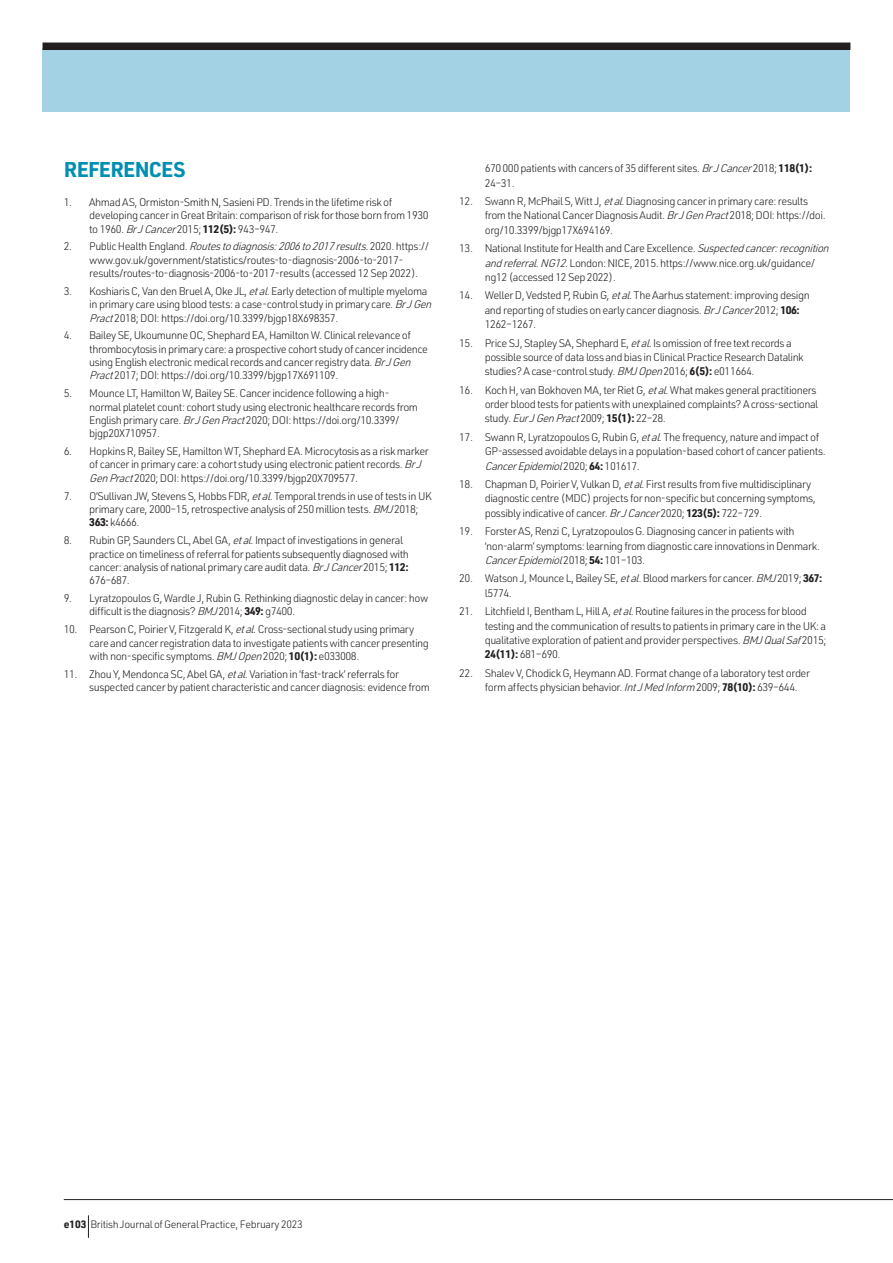
<style>
.page{position:relative;width:893px;height:1263px;background:#fff}
.page>*{position:absolute;margin:0;border:0;box-sizing:border-box;transform-origin:0 0}
.t1{font:700 21px "URWDIN";letter-spacing:-.035em;color:#008fb3}
.t2{font:300 10.8px/13.4px "URWDIN";letter-spacing:-.045em;color:#231f20}
.t3{font:300 10.5px "URWDIN";letter-spacing:-.025em;color:#231f20}
.s1{font-style:italic}
.s2{font-weight:700}
</style>
<div class="page">
<div style="left:43px;top:48px;width:807px;height:64px;background:#a2d2e3"></div>
<div style="left:43px;top:43px;width:807px;height:7px;background:#231f20"></div>
<hr style="left:64px;top:1199px;width:829px;height:1px;background:#231f20">
<svg style="left:88px;top:1215px;width:1px;height:23px"></svg>
<h1 class="t1" style="left:64px;top:155px;width:123px">REFERENCES</h1>
<p class="t2" style="left:89px;top:195px;width:341px;text-indent:-26px">1. Ahmad AS, Ormiston-Smith N, Sasieni PD. Trends in the lifetime risk of developing cancer in Great Britain: comparison of risk for those born from 1930 to 1960. <span class="s1">BrJCancer</span>2015; <span class="s2">112(5):</span> 943–947.</p>
<p class="t2" style="left:89px;top:239px;width:341px;text-indent:-26px">2 . P u b l i c H e a lt h E n g la n d . <span class="s1">Routestodiagnosis:2006to2017results.</span>2 0 2 0 . h t t p s : // www.gov.uk/government/statistics/routes-to-diagnosis-2006-to-2017- results/routes-to-diagnosis-2006-to-2017-results (accessed 12 Sep 2022).</p>
<p class="t2" style="left:89px;top:284px;width:347px;text-indent:-26px">3. Koshiaris C, Van den Bruel A, Oke JL, <span class="s1">etal</span>. Early detection of multiple myeloma in primary care using blood tests: a case-control study in primary care. <span class="s1">BrJGen<br>Pract</span>2018; DOI: https://doi.org/10.3399/bjgp18X698357.</p>
<p class="t2" style="left:89px;top:328px;width:340px;text-indent:-26px">4. Bailey SE, Ukoumunne OC, Shephard EA, Hamilton W. Clinical relevance of thrombocytosis in primary care: a prospective cohort study of cancer incidence using English electronic medical records and cancer registry data. <span class="s1">BrJGen Pract</span>2017; DOI: https://doi.org/10.3399/bjgp17X691109.</p>
<p class="t2" style="left:89px;top:386px;width:330px;text-indent:-26px">5. Mounce LT, Hamilton W, Bailey SE. Cancer incidence following a high&shy;normal platelet count: cohort study using electronic healthcare records from English primary care. <span class="s1">BrJGenPract</span>2020; DOI: https://doi.org/10.3399/ bjgp20X710957.</p>
<p class="t2" style="left:89px;top:444px;width:341px;text-indent:-26px">6. Hopkins R, Bailey SE, Hamilton WT, Shephard EA. Microcytosis as a risk marker of cancer in primary care: a cohort study using electronic patient records. <span class="s1">BrJ<br>GenPract</span>2020; DOI: https://doi.org/10.3399/bjgp20X709577.</p>
<p class="t2" style="left:89px;top:489px;width:344px;text-indent:-26px">7. O’Sullivan JW, Stevens S, Hobbs FDR, <span class="s1">etal</span>. Temporal trends in use of tests in UK primary care, 2000–15, retrospective analysis of 250 million tests. <span class="s1">BMJ</span>2018;<br><span class="s2">363:</span> k4666.</p>
<p class="t2" style="left:89px;top:533px;width:321px;text-indent:-26px">8. Rubin GP, Saunders CL, Abel GA, <span class="s1">etal</span>. Impact of investigations in general practice on timeliness of referral for patients subsequently diagnosed with cancer: analysis of national primary care audit data. <span class="s1">BrJCancer</span>2015; <span class="s2">112:<br></span>676–687.</p>
<p class="t2" style="left:89px;top:591px;width:341px;text-indent:-26px">9. Lyratzopoulos G, Wardle J, Rubin G. Rethinking diagnostic delay in cancer: how difficult is the diagnosis? <span class="s1">BMJ</span>2014; <span class="s2">349:</span> g7400.</p>
<p class="t2" style="left:89px;top:622px;width:341px;text-indent:-26px">10. Pearson C, Poirier V, Fitzgerald K, <span class="s1">etal</span>. Cross-sectional study using primary care and cancer registration data to investigate patients with cancer presenting with non-specific symptoms. <span class="s1">BMJOpen</span>2020; <span class="s2">10(1):</span> e033008.</p>
<p class="t2" style="left:89px;top:667px;width:342px;text-indent:-26px">11. Zhou Y, Mendonca SC, Abel GA, <span class="s1">etal</span>. Variation in ‘fast-track’ referrals for suspected cancer by patient characteristic and cancer diagnosis: evidence from</p>
<p class="t2" style="left:485px;top:161px;width:329px;line-height:14.2px">670 000 patients with cancers of 35 different sites. <span class="s1">BrJCancer</span>2018; <span class="s2">118(1):<br></span>24–31.</p>
<p class="t2" style="left:485px;top:194px;width:342px;line-height:14.2px;text-indent:-26px">12. Swann R, McPhail S, Witt J, <span class="s1">etal</span>. Diagnosing cancer in primary care: results from the National Cancer Diagnosis Audit. <span class="s1">BrJGenPract</span>2018; DOI: https://doi. org/10.3399/bjgp17X694169.</p>
<p class="t2" style="left:485px;top:241px;width:349px;line-height:14.2px;text-indent:-26px">13. National Institute for Health and Care Excellence. <span class="s1">Suspectedcancer:recognition andreferral</span>. <span class="s1">NG12</span>. London: NICE, 2015. https://www.nice.org.uk/guidance/ ng12 (accessed 12 Sep 2022).</p>
<p class="t2" style="left:485px;top:288px;width:327px;line-height:14.2px;text-indent:-26px">14. Weller D, Vedsted P, Rubin G, <span class="s1">etal</span>. The Aarhus statement: improving design and reporting of studies on early cancer diagnosis. <span class="s1">BrJCancer</span>2012; <span class="s2">106:<br></span>1262–1267.</p>
<p class="t2" style="left:485px;top:335px;width:320px;line-height:14.2px;text-indent:-26px">15. Price SJ, Stapley SA, Shephard E, <span class="s1">etal</span>. Is omission of free text records a possible source of data loss and bias in Clinical Practice Research Datalink studies? A case-control study. <span class="s1">BMJOpen</span>2016; <span class="s2">6(5):</span> e011664.</p>
<p class="t2" style="left:485px;top:382px;width:335px;line-height:14.2px;text-indent:-26px">16. Koch H, van Bokhoven MA, ter Riet G, <span class="s1">etal</span>. What makes general practitioners order blood tests for patients with unexplained complaints? A cross-sectional study. <span class="s1">EurJGenPract</span>2009; <span class="s2">15(1):</span> 22–28.</p>
<p class="t2" style="left:485px;top:430px;width:343px;line-height:14.2px;text-indent:-26px">17. Swann R, Lyratzopoulos G, Rubin G, <span class="s1">etal</span>. The frequency, nature and impact of<br>GP-assessed avoidable delays in a population-based cohort of cancer patients.<br><span class="s1">CancerEpidemiol</span>2 0 2 0 ; <span class="s2">64 :</span> 1 0 1 6 1 7 .</p>
<p class="t2" style="left:485px;top:477px;width:333px;line-height:14.2px;text-indent:-26px">18. Chapman D, Poirier V, Vulkan D, <span class="s1">etal</span>. First results from five multidisciplinary diagnostic centre (MDC) projects for non-specific but concerning symptoms, possibly indicative of cancer. <span class="s1">BrJCancer</span>2020; <span class="s2">123(5):</span> 722–729.</p>
<p class="t2" style="left:485px;top:524px;width:337px;line-height:14.2px;text-indent:-26px">19. Forster AS, Renzi C, Lyratzopoulos G. Diagnosing cancer in patients with ‘non-alarm’ symptoms: learning from diagnostic care innovations in Denmark.<br><span class="s1">CancerEpidemiol</span>2 0 1 8 ; <span class="s2">54 :</span> 1 0 1 – 1 0 3 .</p>
<p class="t2" style="left:485px;top:571px;width:339px;line-height:14.2px;text-indent:-26px">20. Watson J, Mounce L, Bailey SE, <span class="s1">etal.</span>Blood markers for cancer. <span class="s1">BMJ</span>2019; <span class="s2">367: </span>l5774.</p>
<p class="t2" style="left:485px;top:604px;width:343px;line-height:14.2px;text-indent:-26px">21. Litchfield I, Bentham L, Hill A, <span class="s1">etal</span>. Routine failures in the process for blood testing and the communication of results to patients in primary care in the UK: a qualitative exploration of patient and provider perspectives. <span class="s1">BMJQualSaf</span>2015; <span class="s2">24(11):</span> 681–690.</p>
<p class="t2" style="left:485px;top:665px;width:327px;line-height:14.2px;text-indent:-26px">22. Shalev V, Chodick G, Heymann AD. Format change of a laboratory test order form affects physician behavior. <span class="s1">IntJMedInform</span> 2009; <span class="s2">78(10):</span> 639–644.</p>
<p class="t3" style="left:64px;top:1217px;width:241px"><span class="s2">e103</span> BritishJournalofGeneralPractice, February 2023</p>
</div>
